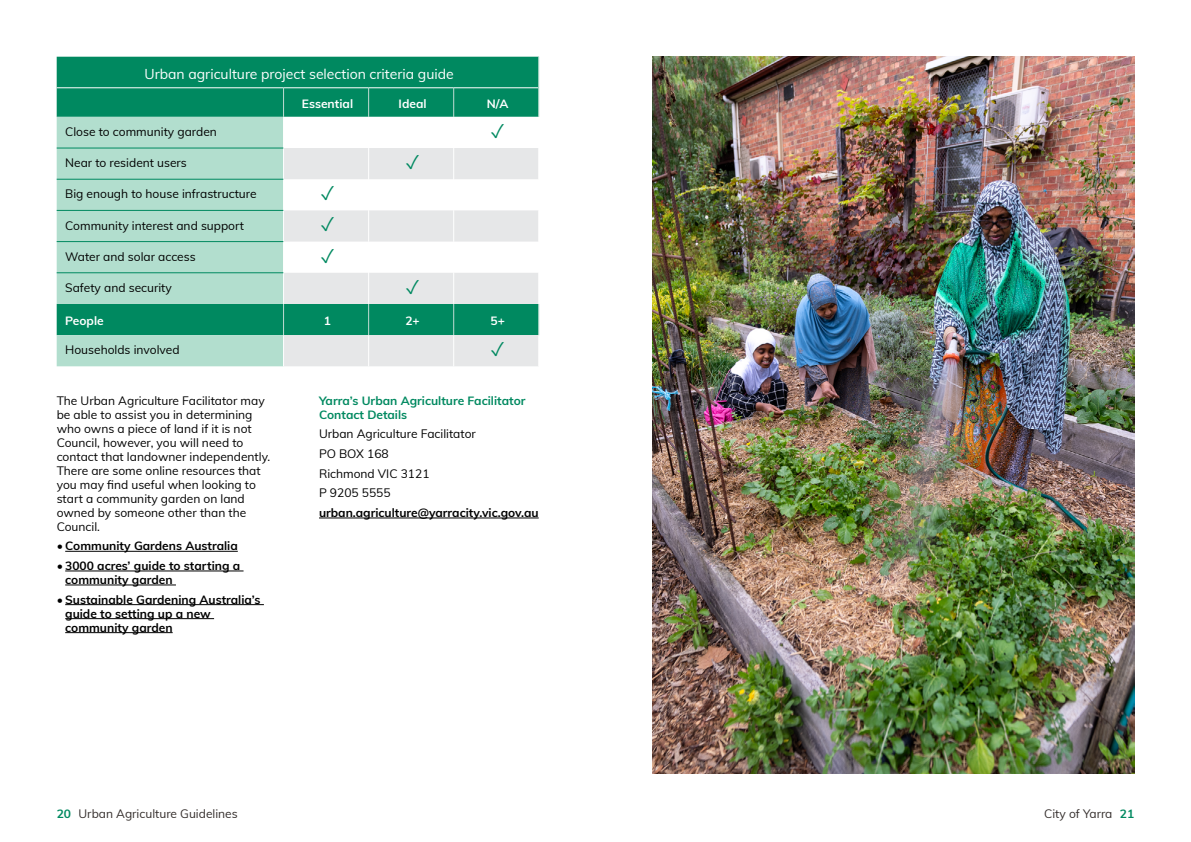
<style>
.page{position:relative;width:1191px;height:842px;background:#fff}
.page>*{position:absolute;margin:0;border:0;box-sizing:border-box;transform-origin:0 0}
.Heading_L2{font:14px "Muli";color:#fff}
.Body_copy{font:12px/14px "Muli";color:#000}
.Body_copy-2{font:700 12px/14px "Muli";color:#000}
.Heading_L3{font:700 12px/14px "Muli";color:#008960}
.t1{font:12px "Muli";color:#332d2b}
.Table_heading{font:700 12px "Muli";color:#fff}
.s1{font-weight:300}
.s2{font-weight:700;color:#008960}
</style>
<div class="page">
<div style="left:57px;top:57px;width:481px;height:60px;background:#008960"></div>
<svg style="left:57px;top:117px;width:226px;height:249px;background:#9ad2bf"></svg>
<svg style="left:284px;top:273px;width:254px;height:93px;background:#98c7ba"></svg>
<hr style="left:368px;top:273px;width:1px;height:31px;background:#fff">
<hr style="left:453px;top:273px;width:1px;height:31px;background:#fff">
<hr style="left:368px;top:335px;width:1px;height:31px;background:#fff">
<hr style="left:453px;top:335px;width:1px;height:31px;background:#fff">
<hr style="left:57px;top:148px;width:226px;height:1px;background:#008960">
<hr style="left:57px;top:179px;width:226px;height:1px;background:#008960">
<hr style="left:57px;top:210px;width:226px;height:1px;background:#008960">
<hr style="left:57px;top:241px;width:226px;height:1px;background:#008960">
<hr style="left:57px;top:272px;width:226px;height:1px;background:#008960">
<hr style="left:57px;top:88px;width:226px;height:1px;background:#fff">
<hr style="left:283px;top:304px;width:1px;height:31px;background:#c1ddd3">
<hr style="left:368px;top:304px;width:1px;height:31px;background:#c1ddd3">
<hr style="left:453px;top:304px;width:1px;height:31px;background:#c1ddd3">
<hr style="left:538px;top:57px;width:1px;height:31px;background:#c1ddd3">
<hr style="left:538px;top:304px;width:1px;height:31px;background:#c1ddd3">
<img style="left:652px;top:57px;width:482px;height:717px">
<hr style="left:65px;top:551px;width:173px;height:1px;background:#000">
<hr style="left:65px;top:571px;width:178px;height:1px;background:#000">
<hr style="left:65px;top:585px;width:111px;height:1px;background:#000">
<hr style="left:65px;top:604px;width:199px;height:1px;background:#000">
<hr style="left:65px;top:618px;width:149px;height:1px;background:#000">
<hr style="left:65px;top:632px;width:108px;height:1px;background:#000">
<hr style="left:319px;top:518px;width:220px;height:1px;background:#000">
<svg style="left:283px;top:88px;width:256px;height:185px"></svg>
<svg style="left:406px;top:279px;width:13px;height:15px"></svg>
<svg style="left:491px;top:342px;width:13px;height:14px"></svg>
<p class="Heading_L2" style="left:144px;top:64px;width:311px">Urban agriculture project selection criteria guide</p>
<p class="Table_heading" style="left:302px;top:95px;width:53px">Essential</p>
<p class="Table_heading" style="left:398px;top:95px;width:29px">Ideal</p>
<p class="Table_heading" style="left:487px;top:95px;width:23px">N/A</p>
<p class="Body_copy" style="left:65px;top:124px;width:153px">Close to community garden</p>
<p class="Body_copy" style="left:65px;top:155px;width:123px">Near to resident users</p>
<p class="Body_copy" style="left:65px;top:186px;width:193px">Big enough to house infrastructure</p>
<p class="Body_copy" style="left:65px;top:218px;width:180px">Community interest and support</p>
<p class="Body_copy" style="left:65px;top:249px;width:132px">Water and solar access</p>
<p class="Body_copy" style="left:65px;top:280px;width:108px">Safety and security</p>
<p class="Table_heading" style="left:65px;top:311px;width:40px">People</p>
<p class="Table_heading" style="left:324px;top:311px;width:9px">1</p>
<p class="Table_heading" style="left:405px;top:311px;width:16px">2+</p>
<p class="Table_heading" style="left:490px;top:311px;width:16px">5+</p>
<p class="Body_copy" style="left:65px;top:342px;width:116px">Households involved</p>
<p class="Body_copy" style="left:57px;top:393px;width:215px">The Urban Agriculture Facilitator may be able to assist you in determining who owns a piece of land if it is not<br>Council, however, you will need to contact that landowner independently.<br>There are some online resources that you may find useful when looking to start a community garden on land owned by someone other than the<br>Council.</p>
<p class="Body_copy-2" style="left:57px;top:538px;width:183px"><span class="s1">•</span> Community Gardens Australia</p>
<p class="Body_copy-2" style="left:65px;top:558px;width:176px;text-indent:-9px"><span class="s1">•</span> 3000 acres’ guide to starting a community garden</p>
<p class="Body_copy-2" style="left:65px;top:592px;width:197px;text-indent:-9px"><span class="s1">•</span> Sustainable Gardening Australia’s guide to setting up a new community garden</p>
<p class="Heading_L3" style="left:319px;top:393px;width:208px">Yarra’s Urban Agriculture Facilitator<br>Contact Details</p>
<p class="Body_copy" style="left:319px;top:426px;width:158px">Urban Agriculture Facilitator</p>
<p class="Body_copy" style="left:319px;top:446px;width:71px">PO BOX 168</p>
<p class="Body_copy" style="left:319px;top:466px;width:112px">Richmond VIC 3121</p>
<p class="Body_copy" style="left:319px;top:485px;width:73px">P 9205 5555</p>
<p class="Body_copy-2" style="left:319px;top:505px;width:221px">urban.agriculture@yarracity.vic.gov.au</p>
<p class="t1" style="left:57px;top:805px;width:182px"><span class="s2">20</span> Urban Agriculture Guidelines</p>
<p class="t1" style="left:1044px;top:805px;width:92px">City of Yarra <span class="s2">21</span></p>
</div>
